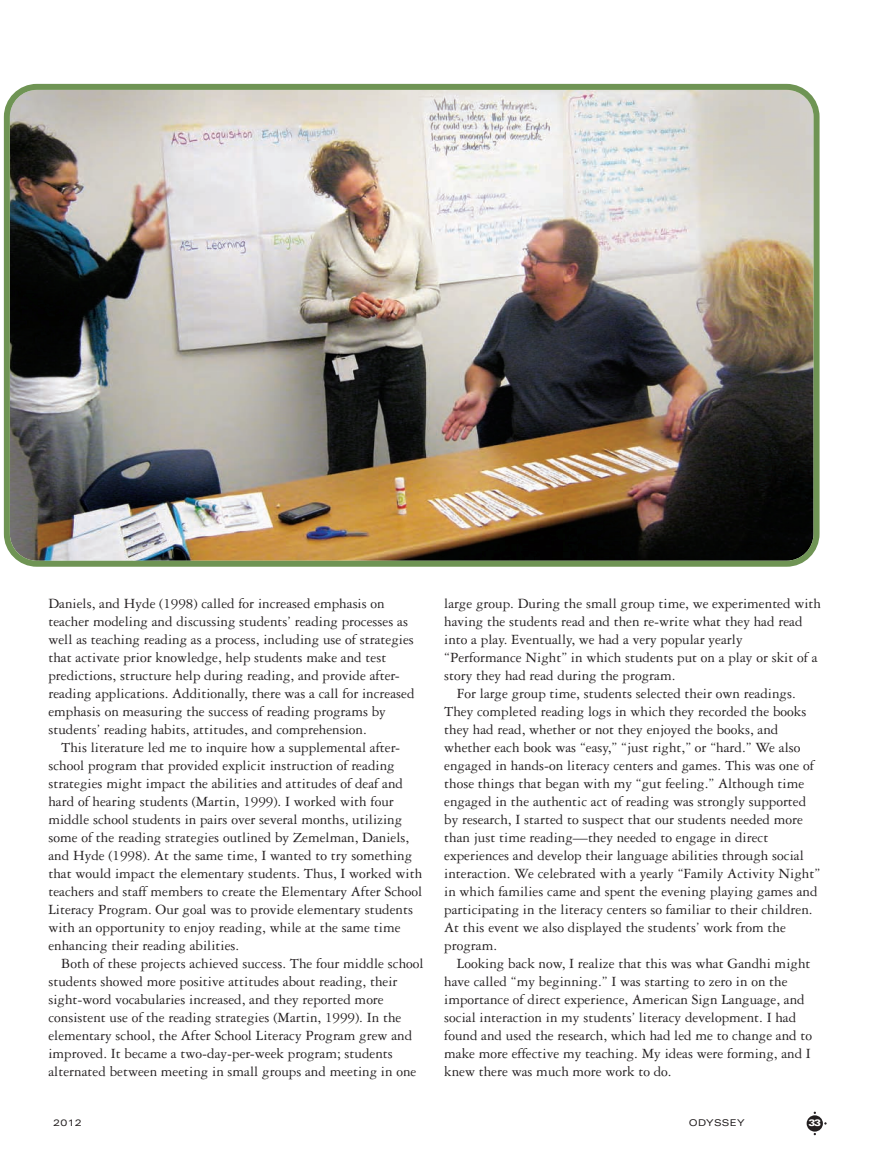
<style>
.page{position:relative;width:877px;height:1174px;background:#fff}
.page>*{position:absolute;margin:0;border:0;box-sizing:border-box;transform-origin:0 0}
.t1{font:15px/18px "Garamond Three";color:#231f20}
.t2{font:expanded 9.3px "Univers";letter-spacing:.035em;color:#231f20}
.t3{font:900 expanded 9.3px "Univers";color:#fff}
</style>
<div class="page">
<div style="left:807px;top:1115px;width:16px;height:16px;background:#231f20;border-radius:50%"></div>
<img style="left:4px;top:84px;width:815px;height:483px">
<p class="t1" style="left:48px;top:596px;width:368px">Daniels, and Hyde (1998) called for increased emphasis on teacher modeling and discussing students’ reading processes as well as teaching reading as a process, including use of strategies that activate prior knowledge, help students make and test predictions, structure help during reading, and provide after&shy;reading applications. Additionally, there was a call for increased emphasis on measuring the success of reading programs by students’ reading habits, attitudes, and comprehension.</p>
<p class="t1" style="left:48px;top:740px;width:375px;text-indent:13px">This literature led me to inquire how a supplemental after&shy;school program that provided explicit instruction of reading strategies might impact the abilities and attitudes of deaf and hard of hearing students (Martin, 1999). I worked with four middle school students in pairs over several months, utilizing some of the reading strategies outlined by Zemelman, Daniels, and Hyde (1998). At the same time, I wanted to try something that would impact the elementary students. Thus, I worked with teachers and staff members to create the Elementary After School Literacy Program. Our goal was to provide elementary students with an opportunity to enjoy reading, while at the same time enhancing their reading abilities.</p>
<p class="t1" style="left:48px;top:956px;width:377px;text-indent:13px">Both of these projects achieved success. The four middle school students showed more positive attitudes about reading, their sight-word vocabularies increased, and they reported more consistent use of the reading strategies (Martin, 1999). In the elementary school, the After School Literacy Program grew and improved. It became a two-day-per-week program; students alternated between meeting in small groups and meeting in one</p>
<p class="t1" style="left:444px;top:596px;width:378px">large group. During the small group time, we experimented with</p>
<p class="t1" style="left:444px;top:614px;width:360px">having the students read and then re-write what they had read</p>
<p class="t1" style="left:444px;top:632px;width:300px">into a play. Eventually, we had a very popular yearly</p>
<p class="t1" style="left:444px;top:650px;width:375px">“Performance Night” in which students put on a play or skit of a</p>
<p class="t1" style="left:444px;top:668px;width:233px">story they had read during the program.</p>
<p class="t1" style="left:457px;top:686px;width:340px">For large group time, students selected their own readings.</p>
<p class="t1" style="left:444px;top:704px;width:364px">They completed reading logs in which they recorded the books</p>
<p class="t1" style="left:444px;top:722px;width:336px">they had read, whether or not they enjoyed the books, and</p>
<p class="t1" style="left:444px;top:740px;width:358px">whether each book was “easy,” “just right,” or “hard.” We also</p>
<p class="t1" style="left:444px;top:758px;width:371px">engaged in hands-on literacy centers and games. This was one of</p>
<p class="t1" style="left:444px;top:776px;width:361px">those things that began with my “gut feeling.” Although time</p>
<p class="t1" style="left:444px;top:794px;width:364px">engaged in the authentic act of reading was strongly supported</p>
<p class="t1" style="left:444px;top:812px;width:360px">by research, I started to suspect that our students needed more</p>
<p class="t1" style="left:444px;top:830px;width:326px">than just time reading—they needed to engage in direct</p>
<p class="t1" style="left:444px;top:848px;width:361px">experiences and develop their language abilities through social</p>
<p class="t1" style="left:444px;top:866px;width:377px">interaction. We celebrated with a yearly “Family Activity Night”</p>
<p class="t1" style="left:444px;top:884px;width:375px">in which families came and spent the evening playing games and</p>
<p class="t1" style="left:444px;top:902px;width:370px">participating in the literacy centers so familiar to their children.</p>
<p class="t1" style="left:444px;top:920px;width:343px">At this event we also displayed the students’ work from the</p>
<p class="t1" style="left:444px;top:938px;width:54px">program.</p>
<p class="t1" style="left:457px;top:956px;width:355px">Looking back now, I realize that this was what Gandhi might</p>
<p class="t1" style="left:444px;top:974px;width:345px">have called “my beginning.” I was starting to zero in on the</p>
<p class="t1" style="left:444px;top:992px;width:362px">importance of direct experience, American Sign Language, and</p>
<p class="t1" style="left:444px;top:1010px;width:354px">social interaction in my students’ literacy development. I had</p>
<p class="t1" style="left:444px;top:1028px;width:369px">found and used the research, which had led me to change and to</p>
<p class="t1" style="left:444px;top:1046px;width:368px">make more effective my teaching. My ideas were forming, and I</p>
<p class="t1" style="left:444px;top:1064px;width:229px">knew there was much more work to do.</p>
<p class="t2" style="left:53px;top:1119px;width:30px">2012</p>
<p class="t2" style="left:689px;top:1119px;width:57px">ODYSSEY</p>
<p class="t3" style="left:808px;top:1119px;width:14px">33</p>
</div>
